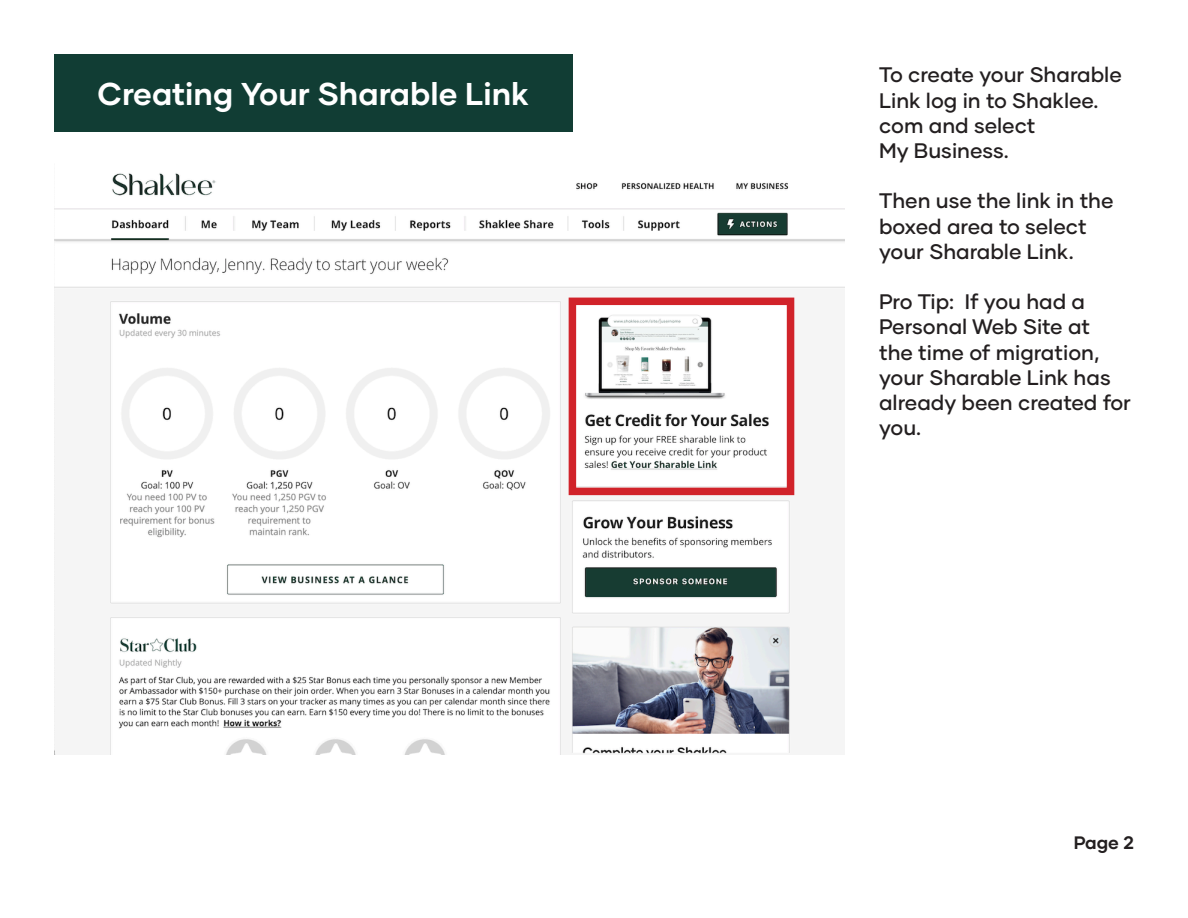
<style>
.page{position:relative;width:1188px;height:918px;background:#fff}
.page>*{position:absolute;margin:0;border:0;box-sizing:border-box;transform-origin:0 0}
.t1{font:700 31.5px "Gilmer";color:#fff}
.t2{font:500 21px/25.2px "Gilmer";color:#231f20}
.t3{font:700 18px "Gilmer";color:#231f20}
</style>
<div class="page">
<img style="left:54px;top:173px;width:791px;height:582px">
<div style="left:54px;top:54px;width:518px;height:78px;background:#113d34"></div>
<div style="left:569px;top:298px;width:225px;height:197px;border:8px solid #d1232a"></div>
<p class="t1" style="left:98px;top:74px;width:433px">Creating Your Sharable Link</p>
<p class="t2" style="left:879px;top:62px;width:244px">To create your Sharable<br>Link log in to Shaklee. com and select</p>
<p class="t2" style="left:879px;top:138px;width:131px">My Business.</p>
<p class="t2" style="left:879px;top:188px;width:236px">Then use the link in the boxed area to select your Sharable Link.</p>
<p class="t2" style="left:879px;top:289px;width:253px">Pro Tip: If you had a<br>Personal Web Site at<br>the time of migration, your Sharable Link has already been created for you.</p>
<p class="t3" style="left:1074px;top:831px;width:62px">Page 2</p>
</div>
